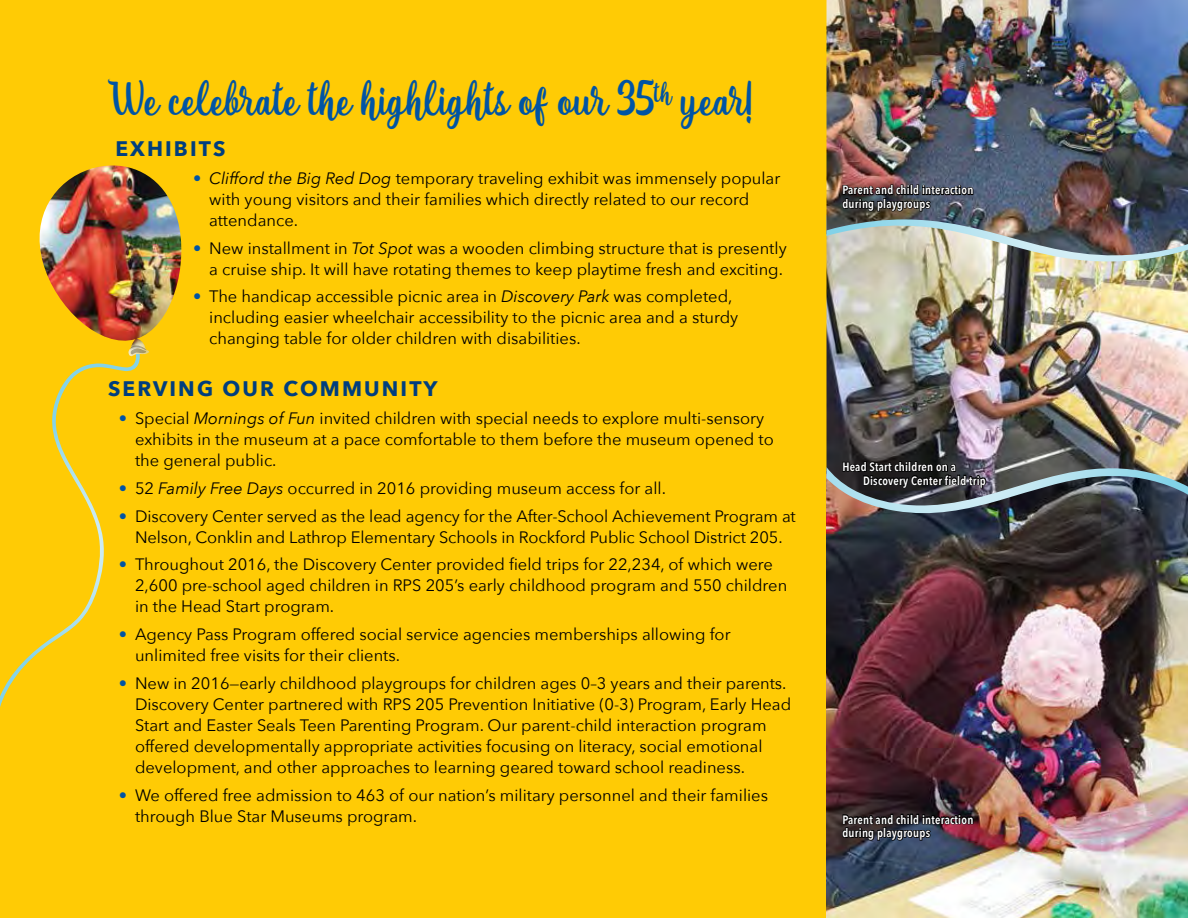
<style>
.page{position:relative;width:1188px;height:918px;background:#fff}
.page>*{position:absolute;margin:0;border:0;box-sizing:border-box;transform-origin:0 0}
.t1{font:40.5px "Lanjutin";color:#0054a4}
.t2{font:700 21px "Avenir Next";letter-spacing:.1em;color:#003e7e}
.t3{font:16.5px/21px "Avenir Next";color:#000}
.t4{font:600 12px/13.5px "Avenir Next Condensed";letter-spacing:.02em;color:#fff}
.s1{color:#0054a4}
.s2{font-style:italic}
</style>
<div class="page">
<div style="left:0;top:0;width:1017px;height:918px;background:#ffcb05"></div>
<svg style="left:0;top:358px;width:140px;height:349px"></svg>
<img style="left:39px;top:165px;width:143px;height:176px">
<svg style="left:127px;top:339px;width:24px;height:19px"></svg>
<img style="left:826px;top:517px;width:362px;height:401px">
<img style="left:826px;top:264px;width:362px;height:194px">
<img style="left:826px;top:0;width:362px;height:182px">
<img style="left:826px;top:458px;width:362px;height:59px">
<img style="left:826px;top:182px;width:362px;height:82px">
<svg style="left:841px;top:811px;width:133px;height:40px;background:#2f2835"></svg>
<h1 class="t1" style="left:108px;top:71px;width:645px">We celebrate the highlights of our 35<sup>th</sup> year!</h1>
<p class="t2" style="left:115px;top:130px;width:112px">EXHIBITS</p>
<p class="t3" style="left:209px;top:167px;width:573px;text-indent:-16px"><span class="s1">•</span> <span class="s2">Clifford the Big Red Dog</span> temporary traveling exhibit was immensely popular with young visitors and their families which directly related to our record attendance.</p>
<p class="t3" style="left:193px;top:237px;width:595px;text-align:right"><span class="s1">•</span> New installment in <span class="s2">Tot Spot</span> was a wooden climbing structure that is presently a cruise ship. It will have rotating themes to keep playtime fresh and exciting.</p>
<p class="t3" style="left:209px;top:285px;width:531px;text-indent:-16px"><span class="s1">•</span> The handicap accessible picnic area in <span class="s2">Discovery Park</span> was completed, including easier wheelchair accessibility to the picnic area and a sturdy changing table for older children with disabilities.</p>
<p class="t2" style="left:108px;top:371px;width:331px">SERVING OUR COMMUNITY</p>
<p class="t3" style="left:135px;top:407px;width:640px;text-indent:-16px"><span class="s1">•</span> Special <span class="s2">Mornings of Fun</span> invited children with special needs to explore multi-sensory exhibits in the museum at a pace comfortable to them before the museum opened to the general public.</p>
<p class="t3" style="left:119px;top:477px;width:549px"><span class="s1">•</span> 52 <span class="s2">Family Free Days</span> occurred in 2016 providing museum access for all.</p>
<p class="t3" style="left:119px;top:505px;width:679px;text-align:center"><span class="s1">•</span> Discovery Center served as the lead agency for the After-School Achievement Program at<br>Nelson, Conklin and Lathrop Elementary Schools in Rockford Public School District 205.</p>
<p class="t3" style="left:135px;top:554px;width:654px;text-indent:-16px"><span class="s1">•</span> Throughout 2016, the Discovery Center provided field trips for 22,234, of which were<br>2,600 pre-school aged children in RPS 205’s early childhood program and 550 children in the Head Start program.</p>
<p class="t3" style="left:135px;top:623px;width:597px;text-indent:-16px"><span class="s1">•</span> Agency Pass Program offered social service agencies memberships allowing for unlimited free visits for their clients.</p>
<p class="t3" style="left:135px;top:672px;width:658px;text-indent:-16px"><span class="s1">•</span> New in 2016—early childhood playgroups for children ages 0–3 years and their parents.<br>Discovery Center partnered with RPS 205 Prevention Initiative (0-3) Program, Early Head Start and Easter Seals Teen Parenting Program. Our parent-child interaction program offered developmentally appropriate activities focusing on literacy, social emotional development, and other approaches to learning geared toward school readiness.</p>
<p class="t3" style="left:135px;top:784px;width:635px;text-indent:-16px"><span class="s1">•</span> We offered free admission to 463 of our nation’s military personnel and their families through Blue Star Museums program.</p>
<p class="t4" style="left:842px;top:183px;width:133px">Parent and child interaction during playgroups</p>
<p class="t4" style="left:863px;top:460px;width:124px;text-indent:-21px">Head Start children on a<br>Discovery Center field trip</p>
<p class="t4" style="left:842px;top:812px;width:133px">Parent and child interaction during playgroups</p>
</div>
